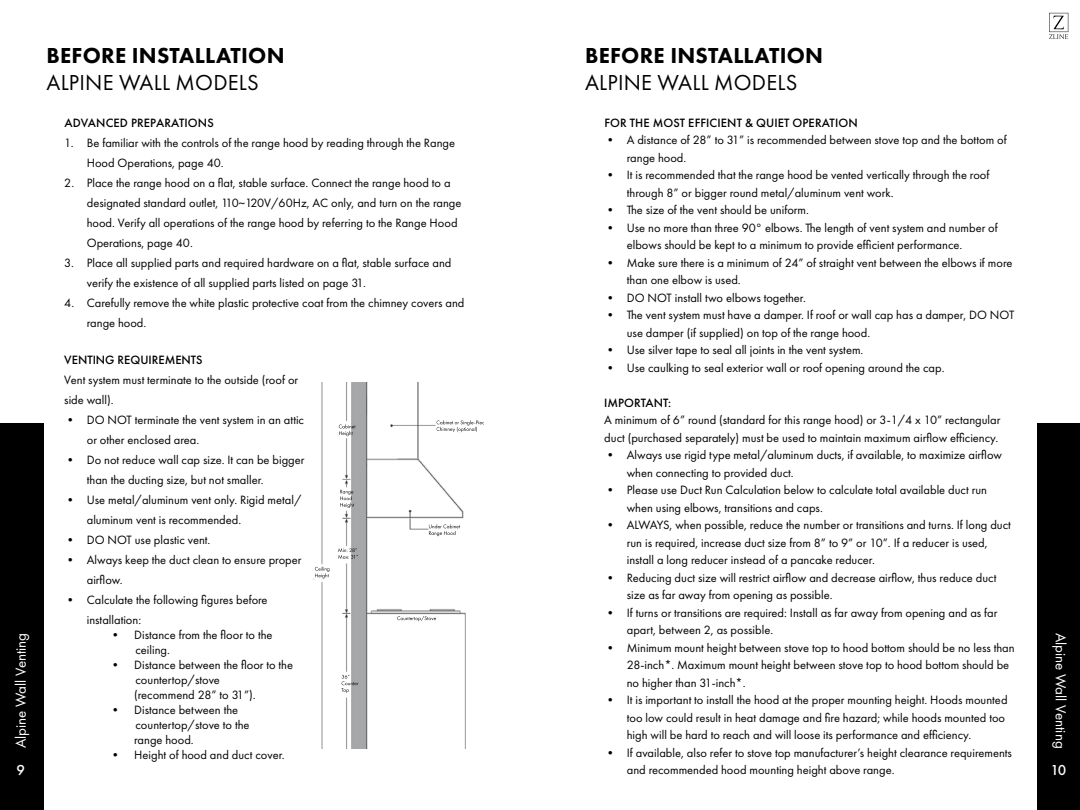
<style>
.page{position:relative;width:1080px;height:810px;background:#fff}
.page>*{position:absolute;margin:0;border:0;box-sizing:border-box;transform-origin:0 0}
.t1{font:800 22.5px "Futura PT";letter-spacing:.01em;color:#000}
.t2{font:22.5px "Futura PT";letter-spacing:.01em;color:#000}
.t3{font:15px "Futura PT";color:#fff}
.t4{font:500 15px "Futura PT";color:#fff}
.t5{font:12.5px/17.5px "Futura PT";color:#000}
.t6{font:500 12.5px "Futura PT";letter-spacing:.01em;color:#000}
</style>
<div class="page">
<div style="left:1038px;top:423px;width:42px;height:387px;background:#000"></div>
<div style="left:0;top:423px;width:44px;height:387px;background:#000"></div>
<svg style="left:1049px;top:13px;width:19px;height:26px"></svg>
<img style="left:313px;top:382px;width:170px;height:366px">
<h1 class="t1" style="left:46px;top:41px;width:240px">BEFORE INSTALLATION</h1>
<h1 class="t2" style="left:46px;top:69px;width:214px">ALPINE WALL MODELS</h1>
<h1 class="t1" style="left:585px;top:41px;width:240px">BEFORE INSTALLATION</h1>
<h1 class="t2" style="left:585px;top:69px;width:214px">ALPINE WALL MODELS</h1>
<p class="t6" style="left:604px;top:115px;width:255px">FOR THE MOST EFFICIENT &amp; QUIET OPERATION</p>
<p class="t5" style="left:627px;top:131px;width:381px;text-indent:-22px">• A distance of 28” to 31” is recommended between stove top and the bottom of range hood.</p>
<p class="t5" style="left:627px;top:166px;width:364px;text-indent:-22px">• It is recommended that the range hood be vented vertically through the roof through 8” or bigger round metal/aluminum vent work.</p>
<p class="t5" style="left:604px;top:201px;width:206px">• The size of the vent should be uniform.</p>
<p class="t5" style="left:627px;top:219px;width:373px;text-indent:-22px">• Use no more than three 90° elbows. The length of vent system and number of elbows should be kept to a minimum to provide efficient performance.</p>
<p class="t5" style="left:627px;top:254px;width:387px;text-indent:-22px">• Make sure there is a minimum of 24” of straight vent between the elbows if more than one elbow is used.</p>
<p class="t5" style="left:604px;top:289px;width:203px">• DO NOT install two elbows together.</p>
<p class="t5" style="left:627px;top:306px;width:389px;text-indent:-22px">• The vent system must have a damper. If roof or wall cap has a damper, DO NOT use damper (if supplied) on top of the range hood.</p>
<p class="t5" style="left:604px;top:341px;width:261px">• Use silver tape to seal all joints in the vent system.</p>
<p class="t5" style="left:604px;top:359px;width:342px">• Use caulking to seal exterior wall or roof opening around the cap.</p>
<p class="t6" style="left:604px;top:395px;width:68px">IMPORTANT:</p>
<p class="t5" style="left:604px;top:411px;width:398px">A minimum of 6” round (standard for this range hood) or 3-1/4 x 10” rectangular duct (purchased separately) must be used to maintain maximum airflow efficiency.</p>
<p class="t5" style="left:627px;top:446px;width:377px;text-indent:-22px">• Always use rigid type metal/aluminum ducts, if available, to maximize airflow when connecting to provided duct.</p>
<p class="t5" style="left:627px;top:481px;width:362px;text-indent:-22px">• Please use Duct Run Calculation below to calculate total available duct run when using elbows, transitions and caps.</p>
<p class="t5" style="left:627px;top:516px;width:386px;text-indent:-22px">• ALWAYS, when possible, reduce the number or transitions and turns. If long duct run is required, increase duct size from 8” to 9” or 10”. If a reducer is used, install a long reducer instead of a pancake reducer.</p>
<p class="t5" style="left:627px;top:569px;width:371px;text-indent:-22px">• Reducing duct size will restrict airflow and decrease airflow, thus reduce duct size as far away from opening as possible.</p>
<p class="t5" style="left:627px;top:604px;width:372px;text-indent:-22px">• If turns or transitions are required: Install as far away from opening and as far apart, between 2, as possible.</p>
<p class="t5" style="left:627px;top:639px;width:389px;text-indent:-22px">• Minimum mount height between stove top to hood bottom should be no less than<br>28-inch*. Maximum mount height between stove top to hood bottom should be no higher than 31-inch*.</p>
<p class="t5" style="left:627px;top:691px;width:382px;text-indent:-22px">• It is important to install the hood at the proper mounting height. Hoods mounted too low could result in heat damage and fire hazard; while hoods mounted too high will be hard to reach and will loose its performance and efficiency.</p>
<p class="t5" style="left:627px;top:744px;width:387px;text-indent:-22px">• If available, also refer to stove top manufacturer’s height clearance requirements and recommended hood mounting height above range.</p>
<p class="t6" style="left:64px;top:115px;width:151px">ADVANCED PREPARATIONS</p>
<p class="t5" style="left:87px;top:133px;width:370px;line-height:20px;text-indent:-22px">1. Be familiar with the controls of the range hood by reading through the Range<br>Hood Operations, page 40.</p>
<p class="t5" style="left:87px;top:173px;width:376px;line-height:20px;text-indent:-22px">2. Place the range hood on a flat, stable surface. Connect the range hood to a designated standard outlet, 110~120V/60Hz, AC only, and turn on the range hood. Verify all operations of the range hood by referring to the Range Hood Operations, page 40.</p>
<p class="t5" style="left:87px;top:253px;width:366px;line-height:20px;text-indent:-22px">3. Place all supplied parts and required hardware on a flat, stable surface and verify the existence of all supplied parts listed on page 31.</p>
<p class="t5" style="left:87px;top:293px;width:379px;line-height:20px;text-indent:-22px">4. Carefully remove the white plastic protective coat from the chimney covers and range hood.</p>
<p class="t6" style="left:64px;top:353px;width:140px">VENTING REQUIREMENTS</p>
<p class="t5" style="left:64px;top:370px;width:235px;line-height:20px">Vent system must terminate to the outside (roof or side wall).</p>
<p class="t5" style="left:87px;top:410px;width:219px;line-height:20px;text-indent:-22px">• DO NOT terminate the vent system in an attic or other enclosed area.</p>
<p class="t5" style="left:87px;top:450px;width:219px;line-height:20px;text-indent:-22px">• Do not reduce wall cap size. It can be bigger than the ducting size, but not smaller.</p>
<p class="t5" style="left:87px;top:490px;width:216px;line-height:20px;text-indent:-22px">• Use metal/aluminum vent only. Rigid metal/ aluminum vent is recommended.</p>
<p class="t5" style="left:64px;top:531px;width:148px">• DO NOT use plastic vent.</p>
<p class="t5" style="left:87px;top:550px;width:216px;line-height:20px;text-indent:-22px">• Always keep the duct clean to ensure proper airflow.</p>
<p class="t5" style="left:87px;top:590px;width:182px;line-height:20px;text-indent:-22px">• Calculate the following figures before installation:</p>
<p class="t5" style="left:135px;top:628px;width:139px;line-height:15px;text-indent:-26px">• Distance from the floor to the ceiling.</p>
<p class="t5" style="left:134px;top:658px;width:160px;line-height:15px;text-indent:-25px">• Distance between the floor to the countertop/stove<br>(recommend 28” to 31”).</p>
<p class="t5" style="left:134px;top:703px;width:117px;line-height:15px;text-indent:-25px">• Distance between the countertop/stove to the range hood.</p>
<p class="t5" style="left:109px;top:746px;width:177px">• Height of hood and duct cover.</p>
<p class="t3" style="left:12px;top:748px;width:117px;rotate:-90deg">Alpine Wall Venting</p>
<p class="t3" style="left:1070px;top:633px;width:117px;rotate:90deg">Alpine Wall Venting</p>
<p class="t4" style="left:17px;top:761px;width:10px">9</p>
<p class="t4" style="left:1050px;top:761px;width:17px">10</p>
</div>
